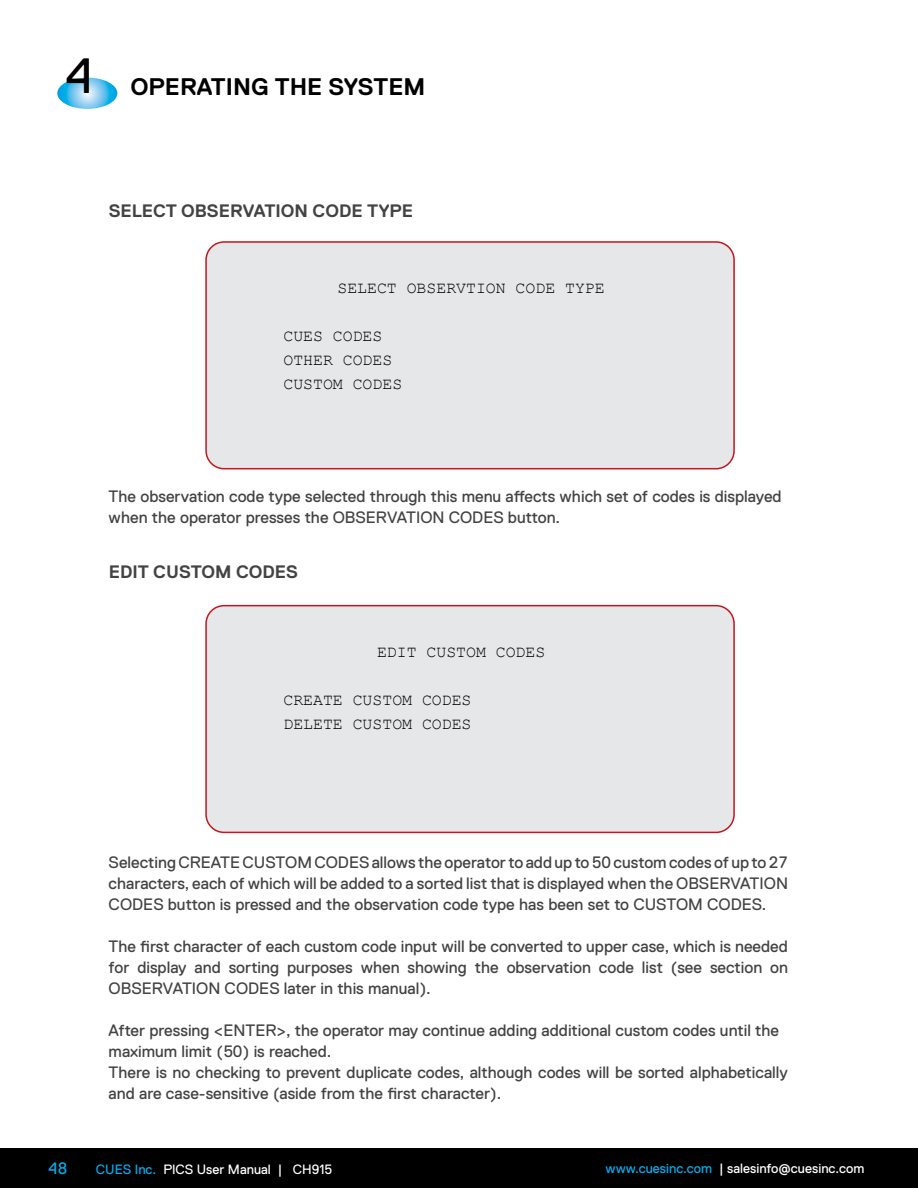
<style>
.page{position:relative;width:918px;height:1188px;background:#fff}
.page>*{position:absolute;margin:0;border:0;box-sizing:border-box;transform-origin:0 0}
.t1{font:49.5px "Replica Std";color:#000}
.t2{font:700 24px "Replica Std";color:#000}
.t3{font:700 18px "Replica Std";color:#434345}
.t4{font:16.5px/21px "Replica Std";color:#434345}
.t5{font:16.5px/24px "Courier New";color:#000}
.t6{font:16.5px "Replica Std";color:#00aeef}
.t7{font:13.5px "Replica Std";color:#fff}
.s1{color:#00aeef}
.s2{color:#000}
</style>
<div class="page">
<svg style="left:57px;top:78px;width:60px;height:31px"></svg>
<div style="left:0;top:1148px;width:918px;height:40px;background:#000"></div>
<div style="left:206px;top:242px;width:528px;height:227px;background:#e6e7e8;border-radius:18px"></div>
<div style="left:205px;top:241px;width:530px;height:228px;border:2px solid #c4161c;border-radius:18px"></div>
<div style="left:206px;top:606px;width:528px;height:226px;background:#e6e7e8;border-radius:18px"></div>
<div style="left:205px;top:605px;width:530px;height:228px;border:2px solid #c4161c;border-radius:18px"></div>
<h1 class="t1" style="left:65px;top:48px;width:30px">4</h1>
<h2 class="t2" style="left:130px;top:74px;width:296px">OPERATING THE SYSTEM</h2>
<p class="t3" style="left:109px;top:201px;width:306px">SELECT OBSERVATION CODE TYPE</p>
<p class="t5" style="left:337px;top:275px;width:269px">SELECT OBSERVTION CODE TYPE</p>
<p class="t5" style="left:283px;top:323px;width:120px">CUES CODES<br>OTHER CODES<br>CUSTOM CODES</p>
<p class="t4" style="left:109px;top:486px;width:675px">The observation code type selected through this menu affects which set of codes is displayed when the operator presses the OBSERVATION CODES button.</p>
<p class="t3" style="left:109px;top:562px;width:191px">EDIT CUSTOM CODES</p>
<p class="t5" style="left:377px;top:639px;width:170px">EDIT CUSTOM CODES</p>
<p class="t5" style="left:283px;top:687px;width:190px">CREATE CUSTOM CODES<br>DELETE CUSTOM CODES</p>
<p class="t4" style="left:109px;top:852px;width:681px;text-align:justify">Selecting CREATE CUSTOM CODES allows the operator to add up to 50 custom codes of up to 27 characters, each of which will be added to a sorted list that is displayed when the OBSERVATION CODES button is pressed and the observation code type has been set to CUSTOM CODES.</p>
<p class="t4" style="left:109px;top:936px;width:681px;text-align:justify">The first character of each custom code input will be converted to upper case, which is needed for display and sorting purposes when showing the observation code list (see section on OBSERVATION CODES later in this manual).</p>
<p class="t4" style="left:109px;top:1020px;width:681px">After pressing &lt;ENTER&gt;, the operator may continue adding additional custom codes until the maximum limit (50) is reached.<br>There is no checking to prevent duplicate codes, although codes will be sorted alphabetically and are case-sensitive (aside from the first character).</p>
<p class="t6" style="left:48px;top:1159px;width:21px">48</p>
<p class="t7" style="left:96px;top:1162px;width:238px"><span class="s1">CUES Inc.</span><span class="s2">,</span> PICS User Manual | CH915</p>
<p class="t7" style="left:606px;top:1161px;width:260px"><span class="s1">www.cuesinc.com</span><span class="s2">,</span> | salesinfo@cuesinc.com</p>
</div>
